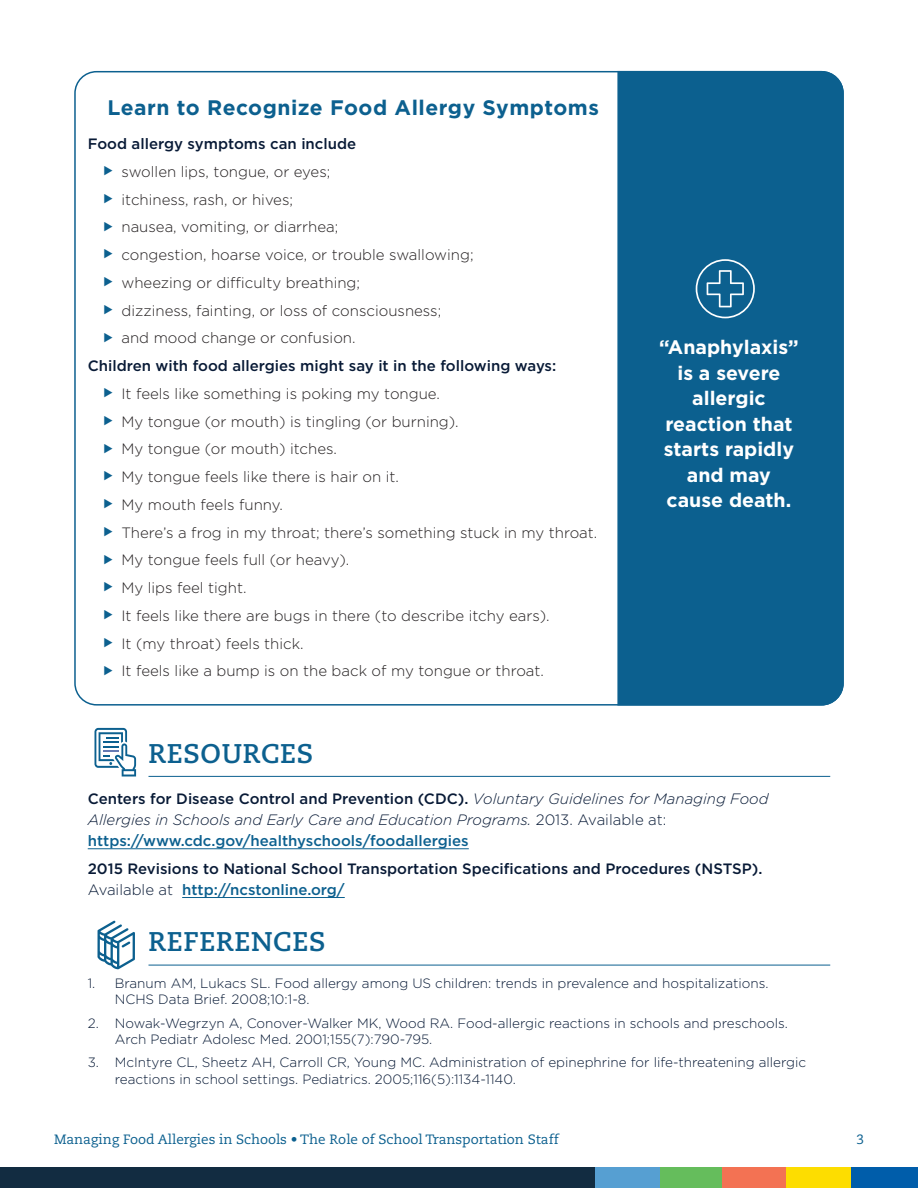
<style>
.page{position:relative;width:918px;height:1188px;background:#fff}
.page>*{position:absolute;margin:0;border:0;box-sizing:border-box;transform-origin:0 0}
.t1{font:700 27px "Caecilia LT Std";letter-spacing:.025em;color:#0c608f}
.t2{font:700 21px "Gotham";letter-spacing:.025em;color:#0c608f}
.body__p{font:700 19.5px/25.5px "Gotham";color:#fff;text-align:center}
.t3{font:300 15px "Gotham";color:#231f20}
.body__p-2{font:500 15px/21px "Gotham";color:#081a36}
.body__p-3{font:italic 300 15px/21px "Gotham";color:#081a36}
.t4{font:300 13.5px/16.5px "Gotham";color:#081a36}
.t5{font:13.5px "Caecilia LT Std";color:#0c608f}
.s1{font-weight:500;font-style:normal}
.s2{font-style:normal}
.s3{font-weight:500;font-style:normal;color:#0c608f}
.s4{font-weight:300}
.s5{color:#0c608f}
</style>
<div class="page">
<div style="left:0;top:1167px;width:595px;height:21px;background:#122c41"></div>
<div style="left:658px;top:1167px;width:65px;height:21px;background:#65bd5c"></div>
<div style="left:722px;top:1167px;width:65px;height:21px;background:#f37253"></div>
<div style="left:787px;top:1167px;width:64px;height:21px;background:#fddd00"></div>
<div style="left:851px;top:1167px;width:67px;height:21px;background:#005daa"></div>
<div style="left:595px;top:1167px;width:64px;height:21px;background:#569fd2"></div>
<svg style="left:94px;top:728px;width:43px;height:49px"></svg>
<svg style="left:97px;top:921px;width:38px;height:48px"></svg>
<div style="left:617px;top:70px;width:227px;height:636px;background:#0c608f"></div>
<hr style="left:148px;top:776px;width:682px;height:1px;background:#0c608f">
<hr style="left:88px;top:848px;width:381px;height:1px;background:#0c608f">
<hr style="left:182px;top:897px;width:163px;height:1px;background:#0c608f">
<hr style="left:148px;top:965px;width:682px;height:1px;background:#0c608f">
<svg style="left:696px;top:259px;width:59px;height:59px;background:#3178a0"></svg>
<h3 class="t2" style="left:108px;top:93px;width:493px">Learn to Recognize Food Allergy Symptoms</h3>
<p class="body__p-2" style="left:88px;top:133px;width:270px">Food allergy symptoms can include</p>
<p class="t3" style="left:122px;top:162px;width:210px">swollen lips, tongue, or eyes;</p>
<p class="t3" style="left:122px;top:190px;width:173px">itchiness, rash, or hives;</p>
<p class="t3" style="left:122px;top:218px;width:218px">nausea, vomiting, or diarrhea;</p>
<p class="t3" style="left:122px;top:245px;width:354px">congestion, hoarse voice, or trouble swallowing;</p>
<p class="t3" style="left:122px;top:273px;width:240px">wheezing or difficulty breathing;</p>
<p class="t3" style="left:122px;top:301px;width:321px">dizziness, fainting, or loss of consciousness;</p>
<p class="t3" style="left:122px;top:329px;width:236px">and mood change or confusion.</p>
<p class="body__p-2" style="left:88px;top:355px;width:470px">Children with food allergies might say it in the following ways:</p>
<p class="t3" style="left:122px;top:384px;width:320px">It feels like something is poking my tongue.</p>
<p class="t3" style="left:122px;top:412px;width:339px">My tongue (or mouth) is tingling (or burning).</p>
<p class="t3" style="left:122px;top:440px;width:217px">My tongue (or mouth) itches.</p>
<p class="t3" style="left:122px;top:467px;width:279px">My tongue feels like there is hair on it.</p>
<p class="t3" style="left:122px;top:495px;width:163px">My mouth feels funny.</p>
<p class="t3" style="left:122px;top:523px;width:477px">There’s a frog in my throat; there’s something stuck in my throat.</p>
<p class="t3" style="left:122px;top:551px;width:229px">My tongue feels full (or heavy).</p>
<p class="t3" style="left:122px;top:578px;width:126px">My lips feel tight.</p>
<p class="t3" style="left:122px;top:606px;width:430px">It feels like there are bugs in there (to describe itchy ears).</p>
<p class="t3" style="left:122px;top:634px;width:184px">It (my throat) feels thick.</p>
<p class="t3" style="left:122px;top:662px;width:424px">It feels like a bump is on the back of my tongue or throat.</p>
<p class="body__p" style="left:659px;top:334px;width:141px">“Anaphylaxis” is a severe allergic reaction that starts rapidly and may cause death.</p>
<h2 class="t1" style="left:148px;top:737px;width:166px">RESOURCES</h2>
<p class="body__p-3" style="left:88px;top:788px;width:682px"><span class="s1">Centers for Disease Control and Prevention (CDC).</span> Voluntary Guidelines for Managing Food<br>Allergies in Schools and Early Care and Education Programs. <span class="s2">2013. Available at: </span><span class="s3">https://www.cdc.gov/healthyschools/foodallergies</span></p>
<p class="body__p-2" style="left:88px;top:858px;width:676px">2015 Revisions to National School Transportation Specifications and Procedures (NSTSP).<br><span class="s4">Available at</span> <span class="s5">http://ncstonline.org/</span></p>
<h2 class="t1" style="left:148px;top:926px;width:179px">REFERENCES</h2>
<p class="t4" style="left:115px;top:975px;width:655px;text-indent:-27px">1. Branum AM, Lukacs SL. Food allergy among US children: trends in prevalence and hospitalizations.<br>NCHS Data Brief. 2008;10:1-8.</p>
<p class="t4" style="left:115px;top:1014px;width:675px;text-indent:-27px">2. Nowak-Wegrzyn A, Conover-Walker MK, Wood RA. Food-allergic reactions in schools and preschools.<br>Arch Pediatr Adolesc Med. 2001;155(7):790-795.</p>
<p class="t4" style="left:115px;top:1054px;width:693px;text-indent:-27px">3. McIntyre CL, Sheetz AH, Carroll CR, Young MC. Administration of epinephrine for life-threatening allergic reactions in school settings. Pediatrics. 2005;116(5):1134-1140.</p>
<p class="t5" style="left:54px;top:1132px;width:506px">Managing Food Allergies in Schools • The Role of School Transportation Staff</p>
<p class="t5" style="left:856px;top:1132px;width:9px">3</p>
</div>
